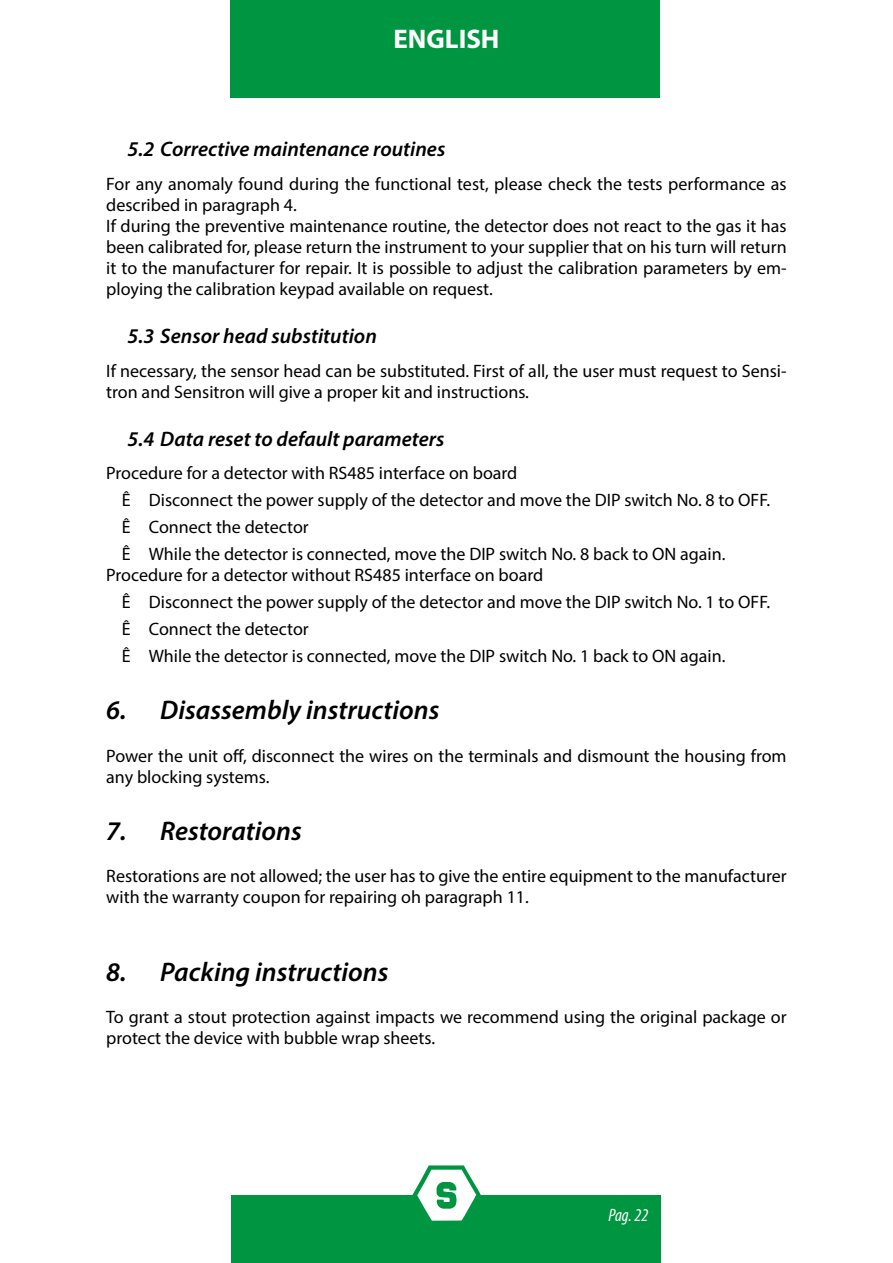
<style>
.page{position:relative;width:893px;height:1263px;background:#fff}
.page>*{position:absolute;margin:0;border:0;box-sizing:border-box;transform-origin:0 0}
.t1{font:italic 600 27px "Myriad Pro";color:#000}
.t2{font:700 27px "Myriad Pro";color:#fff}
.t3{font:italic 600 21px "Myriad Pro";color:#000}
.t4{font:18px/21px "Myriad Pro";color:#000}
.t5{font:italic condensed 18px "Myriad Pro";color:#fff}
</style>
<div class="page">
<div style="left:232px;top:1195px;width:429px;height:68px;background:#009641"></div>
<div style="left:230px;top:0;width:430px;height:98px;background:#009641"></div>
<svg style="left:412px;top:1165px;width:69px;height:56px"></svg>
<h1 class="t2" style="left:393px;top:22px;width:108px">ENGLISH</h1>
<p class="t3" style="left:128px;top:136px;width:319px">5.2 Corrective maintenance routines</p>
<p class="t4" style="left:106px;top:173px;width:682px">For any anomaly found during the functional test, please check the tests performance as described in paragraph 4.<br>If during the preventive maintenance routine, the detector does not react to the gas it has been calibrated for, please return the instrument to your supplier that on his turn will return it to the manufacturer for repair. It is possible to adjust the calibration parameters by em&shy;ploying the calibration keypad available on request.</p>
<p class="t3" style="left:128px;top:322px;width:251px">5.3 Sensor head substitution</p>
<p class="t4" style="left:106px;top:360px;width:682px">If necessary, the sensor head can be substituted. First of all, the user must request to Sensi&shy;tron and Sensitron will give a proper kit and instructions.</p>
<p class="t3" style="left:128px;top:425px;width:318px">5.4 Data reset to default parameters</p>
<p class="t4" style="left:122px;top:460px;width:650px;line-height:27px;text-indent:-16px">Procedure for a detector with RS485 interface on board<br>³ Disconnect the power supply of the detector and move the DIP switch No. 8 to OFF.<br>³ Connect the detector<br>³ While the detector is connected, move the DIP switch No. 8 back to ON again.</p>
<p class="t4" style="left:122px;top:562px;width:650px;line-height:27px;text-indent:-16px">Procedure for a detector without RS485 interface on board<br>³ Disconnect the power supply of the detector and move the DIP switch No. 1 to OFF.<br>³ Connect the detector<br>³ While the detector is connected, move the DIP switch No. 1 back to ON again.</p>
<h1 class="t1" style="left:106px;top:693px;width:335px">6. Disassembly instructions</h1>
<p class="t4" style="left:106px;top:745px;width:682px">Power the unit off, disconnect the wires on the terminals and dismount the housing from any blocking systems.</p>
<h1 class="t1" style="left:106px;top:813px;width:197px">7. Restorations</h1>
<p class="t4" style="left:106px;top:865px;width:682px">Restorations are not allowed; the user has to give the entire equipment to the manufacturer with the warranty coupon for repairing oh paragraph 11.</p>
<h1 class="t1" style="left:106px;top:955px;width:284px">8. Packing instructions</h1>
<p class="t4" style="left:106px;top:1006px;width:682px">To grant a stout protection against impacts we recommend using the original package or protect the device with bubble wrap sheets.</p>
<p class="t5" style="left:608px;top:1204px;width:42px">Pag. 22</p>
</div>
